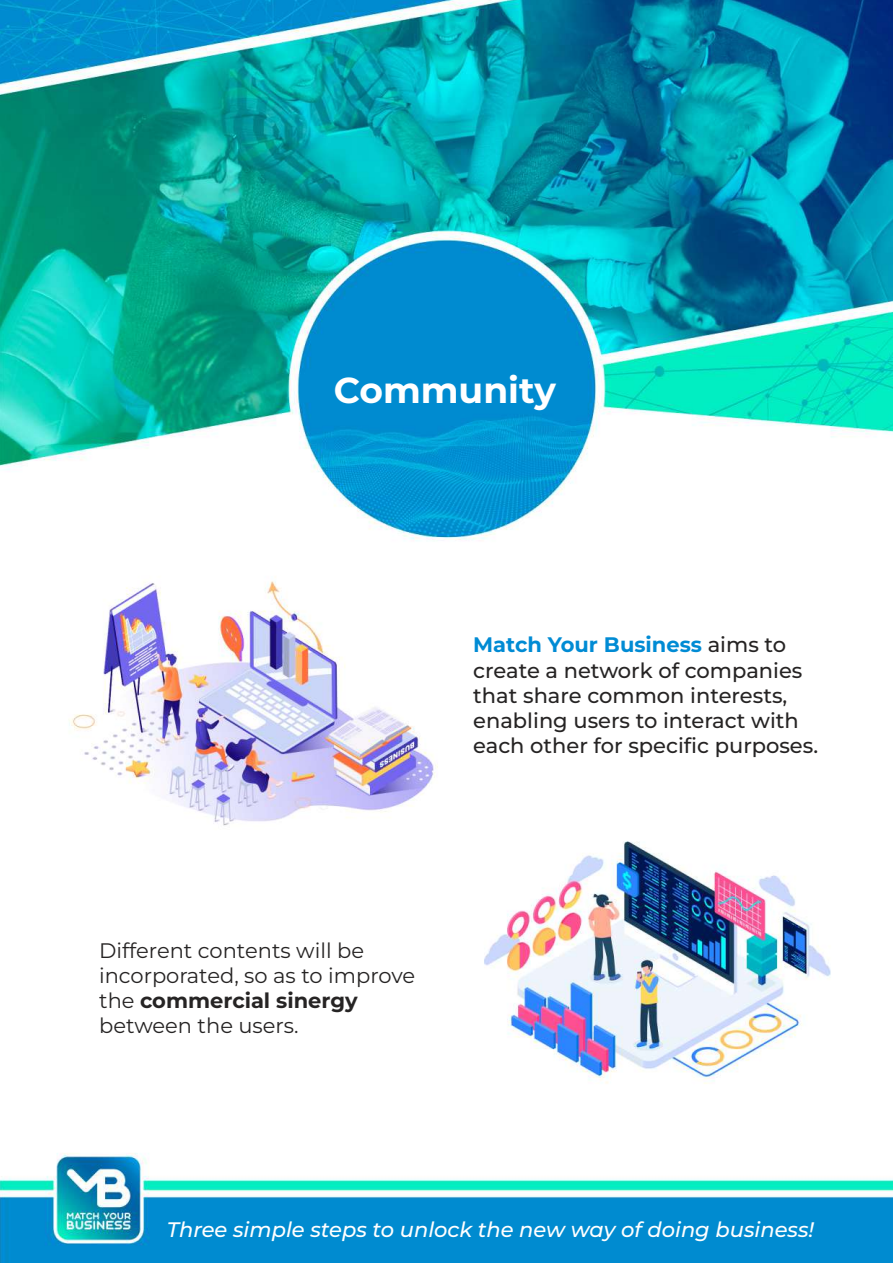
<style>
.page{position:relative;width:893px;height:1263px;background:#fff}
.page>*{position:absolute;margin:0;border:0;box-sizing:border-box;transform-origin:0 0}
.t1{font:700 36px "Montserrat";color:#fff}
.t2{font:500 21px/25.2px "Montserrat";color:#262424}
.t3{font:21px/25.2px "Montserrat";color:#262424}
.t4{font:italic 500 21px "Montserrat";color:#fff}
.s1{font-weight:700;color:#008bd4}
.s2{font-weight:700}
</style>
<div class="page">
<img style="left:0;top:0;width:893px;height:1263px">
<h1 class="t1" style="left:334px;top:367px;width:224px">Community</h1>
<p class="t2" style="left:473px;top:632px;width:346px"><span class="s1">Match Your Business</span> aims to create a network of companies that share common interests, enabling users to interact with each other for specific purposes.</p>
<p class="t3" style="left:99px;top:937px;width:317px">Different contents will be incorporated, so as to improve the <span class="s2">commercial sinergy </span>between the users.</p>
<p class="t4" style="left:167px;top:1215px;width:649px">Three simple steps to unlock the new way of doing business!</p>
</div>
